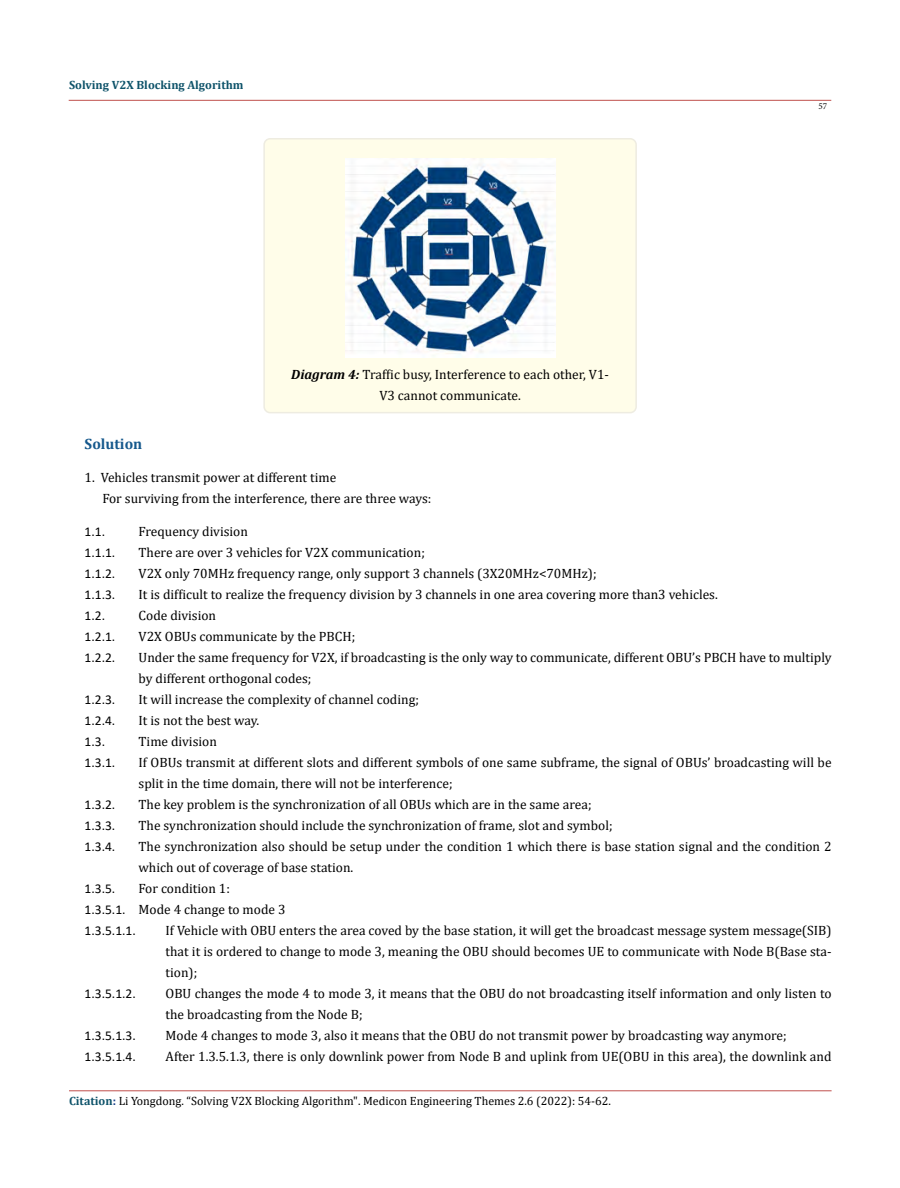
<style>
.page{position:relative;width:900px;height:1188px;background:#fff}
.page>*{position:absolute;margin:0;border:0;box-sizing:border-box;transform-origin:0 0}
.t1{font:700 15px "Cambria";color:#15588c}
.t2{font:13.5px/21px "Cambria";color:#000}
.t3{font:13.5px "Calibri";color:#000}
.t4{font:12px "Cambria";color:#000}
.t5{font:700 12px "Cambria";color:#0e536a}
.t6{font:9px "Minion Pro";color:#000}
.s1{font-weight:700;font-style:italic}
.s2{font-family:"Calibri"}
.s3{font-weight:700;color:#0e536a}
.s4{font-weight:700;color:#173e88}
</style>
<div class="page">
<hr style="left:69px;top:1091px;width:763px;height:1px;background:#c0504d">
<hr style="left:69px;top:100px;width:762px;height:1px;background:#c0504d">
<div style="left:264px;top:139px;width:372px;height:274px;background:#fffde9;border-radius:6px"></div>
<div style="left:263px;top:138px;width:374px;height:275px;border:2px solid #eeece1;border-radius:6px"></div>
<img style="left:345px;top:158px;width:210px;height:200px">
<p class="t5" style="left:69px;top:77px;width:176px">Solving V2X Blocking Algorithm</p>
<p class="t2" style="left:291px;top:365px;width:319px;line-height:20.2px;text-align:center"><span class="s1">Diagram 4:</span> Traffic busy, Interference to each other, V1-<br>V3 cannot communicate.</p>
<p class="t6" style="left:818px;top:100px;width:10px">57</p>
<p class="t1" style="left:85px;top:433px;width:59px">Solution</p>
<p class="t2" style="left:102px;top:467px;width:331px;text-indent:-18px">1. Vehicles transmit power at different time<br>For surviving from the interference, there are three ways:</p>
<p class="t3" style="left:85px;top:522px;width:22px">1.1.</p>
<p class="t2" style="left:139px;top:521px;width:111px">Frequency division</p>
<p class="t3" style="left:85px;top:543px;width:32px">1.1.1.</p>
<p class="t2" style="left:139px;top:542px;width:288px">There are over 3 vehicles for V2X communication;</p>
<p class="t3" style="left:85px;top:564px;width:32px">1.1.2.</p>
<p class="t2" style="left:139px;top:563px;width:459px">V2X only 70MHz frequency range, only support 3 channels (3X20MHz&lt;70MHz);</p>
<p class="t3" style="left:85px;top:585px;width:32px">1.1.3.</p>
<p class="t2" style="left:139px;top:584px;width:581px">It is difficult to realize the frequency division by 3 channels in one area covering more than3 vehicles.</p>
<p class="t3" style="left:85px;top:606px;width:22px">1.2.</p>
<p class="t2" style="left:139px;top:605px;width:79px">Code division</p>
<p class="t3" style="left:85px;top:627px;width:32px">1.2.1.</p>
<p class="t2" style="left:139px;top:626px;width:218px">V2X OBUs communicate by the PBCH;</p>
<p class="t3" style="left:85px;top:648px;width:32px">1.2.2.</p>
<p class="t2" style="left:139px;top:647px;width:695px">Under the same frequency for V2X, if broadcasting is the only way to communicate, different OBU’s PBCH have to multiply by different orthogonal codes;</p>
<p class="t3" style="left:85px;top:690px;width:32px">1.2.3.</p>
<p class="t2" style="left:139px;top:689px;width:282px">It will increase the complexity of channel coding;</p>
<p class="t3" style="left:85px;top:711px;width:32px">1.2.4.</p>
<p class="t2" style="left:139px;top:710px;width:122px">It is not the best way.</p>
<p class="t3" style="left:85px;top:732px;width:22px">1.3.</p>
<p class="t2" style="left:139px;top:731px;width:80px">Time division</p>
<p class="t3" style="left:85px;top:753px;width:32px">1.3.1.</p>
<p class="t2" style="left:139px;top:752px;width:694px">If OBUs transmit at different slots and different symbols of one same subframe, the signal of OBUs’ broadcasting will be split in the time domain, there will not be interference;</p>
<p class="t3" style="left:85px;top:795px;width:32px">1.3.2.</p>
<p class="t2" style="left:139px;top:794px;width:454px">The key problem is the synchronization of all OBUs which are in the same area;</p>
<p class="t3" style="left:85px;top:816px;width:32px">1.3.3.</p>
<p class="t2" style="left:139px;top:815px;width:476px">The synchronization should include the synchronization of frame, slot and symbol;</p>
<p class="t3" style="left:85px;top:837px;width:32px">1.3.4.</p>
<p class="t2" style="left:139px;top:836px;width:695px">The synchronization also should be setup under the condition 1 which there is base station signal and the condition 2 which out of coverage of base station.</p>
<p class="t3" style="left:85px;top:879px;width:32px">1.3.5.</p>
<p class="t2" style="left:85px;top:878px;width:202px;text-align:center">For condition 1:<br><span class="s2">1.3.5.1.</span> Mode 4 change to mode 3</p>
<p class="t3" style="left:85px;top:921px;width:53px">1.3.5.1.1.</p>
<p class="t2" style="left:166px;top:920px;width:668px;text-align:justify">If Vehicle with OBU enters the area coved by the base station, it will get the broadcast message system message(SIB) that it is ordered to change to mode 3, meaning the OBU should becomes UE to communicate with Node B(Base sta&shy;tion);</p>
<p class="t3" style="left:85px;top:984px;width:53px">1.3.5.1.2.</p>
<p class="t2" style="left:166px;top:983px;width:668px">OBU changes the mode 4 to mode 3, it means that the OBU do not broadcasting itself information and only listen to the broadcasting from the Node B;</p>
<p class="t3" style="left:85px;top:1026px;width:53px">1.3.5.1.3.</p>
<p class="t2" style="left:166px;top:1025px;width:623px">Mode 4 changes to mode 3, also it means that the OBU do not transmit power by broadcasting way anymore;</p>
<p class="t3" style="left:85px;top:1047px;width:53px">1.3.5.1.4.</p>
<p class="t2" style="left:166px;top:1046px;width:668px">After 1.3.5.1.3, there is only downlink power from Node B and uplink from UE(OBU in this area), the downlink and</p>
<p class="t4" style="left:69px;top:1094px;width:543px"><span class="s3">Citation</span><span class="s4">:</span> Li Yongdong. “Solving V2X Blocking Algorithm". Medicon Engineering Themes 2.6 (2022): 54-62.</p>
</div>
